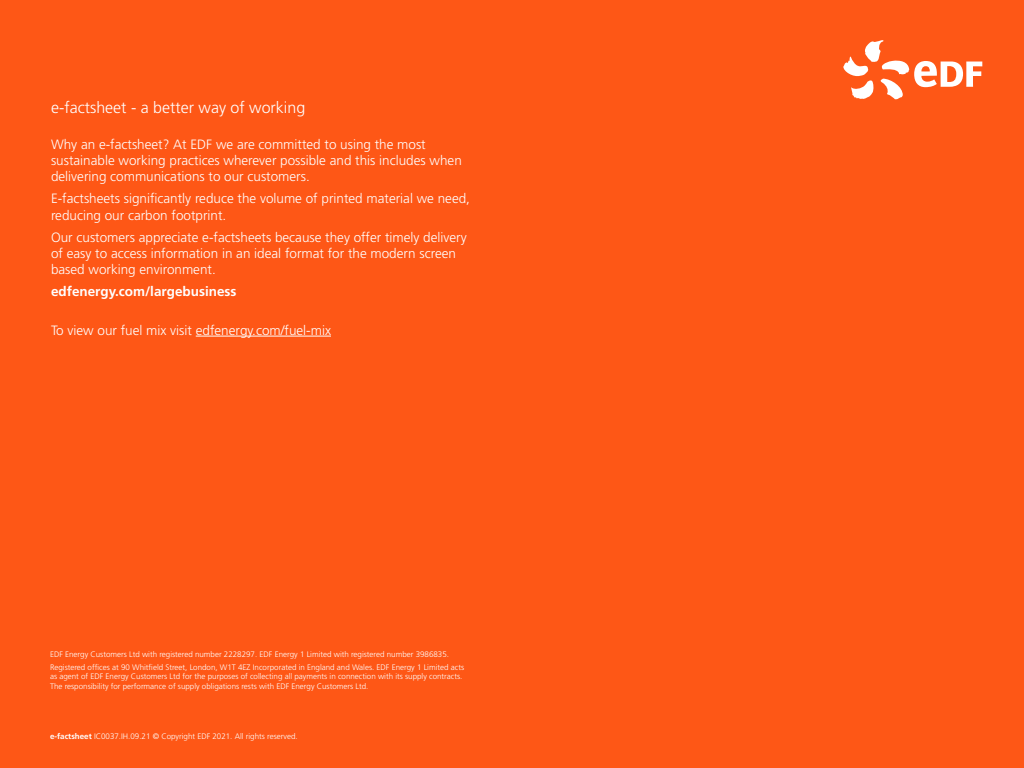
<style>
.page{position:relative;width:1024px;height:768px;background:#fe5716}
.page>*{position:absolute;margin:0;border:0;box-sizing:border-box;transform-origin:0 0}
.t1{font:300 16px "Frutiger";color:#fff}
.t2{font:300 13.5px/16.2px "Frutiger";color:#fff}
.t3{font:700 13.5px "Frutiger";color:#fff}
.t4{font:300 8px/12.4px "Frutiger";color:#fff}
.s1{font-weight:700}
</style>
<div class="page">
<hr style="left:196px;top:336px;width:135px;height:1px;background:#fff">
<svg style="left:843px;top:40px;width:139px;height:59px"></svg>
<h1 class="t1" style="left:51px;top:98px;width:256px">e-factsheet - a better way of working</h1>
<h2 class="t2" style="left:51px;top:136px;width:412px">Why an e-factsheet? At EDF we are committed to using the most sustainable working practices wherever possible and this includes when delivering communications to our customers.</h2>
<h2 class="t2" style="left:51px;top:191px;width:421px">E-factsheets significantly reduce the volume of printed material we need, reducing our carbon footprint.</h2>
<h2 class="t2" style="left:51px;top:229px;width:417px">Our customers appreciate e-factsheets because they offer timely delivery of easy to access information in an ideal format for the modern screen based working environment.</h2>
<h2 class="t3" style="left:51px;top:284px;width:187px">edfenergy.com/largebusiness</h2>
<h2 class="t2" style="left:51px;top:322px;width:281px">To view our fuel mix visit edfenergy.com/fuel-mix</h2>
<p class="t4" style="left:50px;top:648px;width:416px">EDF Energy Customers Ltd with registered number 2228297. EDF Energy 1 Limited with registered number 3986835.<br>Registered offices at 90 Whitfield Street, London, W1T 4EZ Incorporated in England and Wales. EDF Energy 1 Limited acts</p>
<p class="t4" style="left:50px;top:672px;width:414px;line-height:9.6px">as agent of EDF Energy Customers Ltd for the purposes of collecting all payments in connection with its supply contracts.<br>The responsibility for performance of supply obligations rests with EDF Energy Customers Ltd.</p>
<p class="t4" style="left:50px;top:730px;width:249px"><span class="s1">e-factsheet</span> IC0037.IH.09.21 © Copyright EDF 2021. All rights reserved.</p>
</div>
